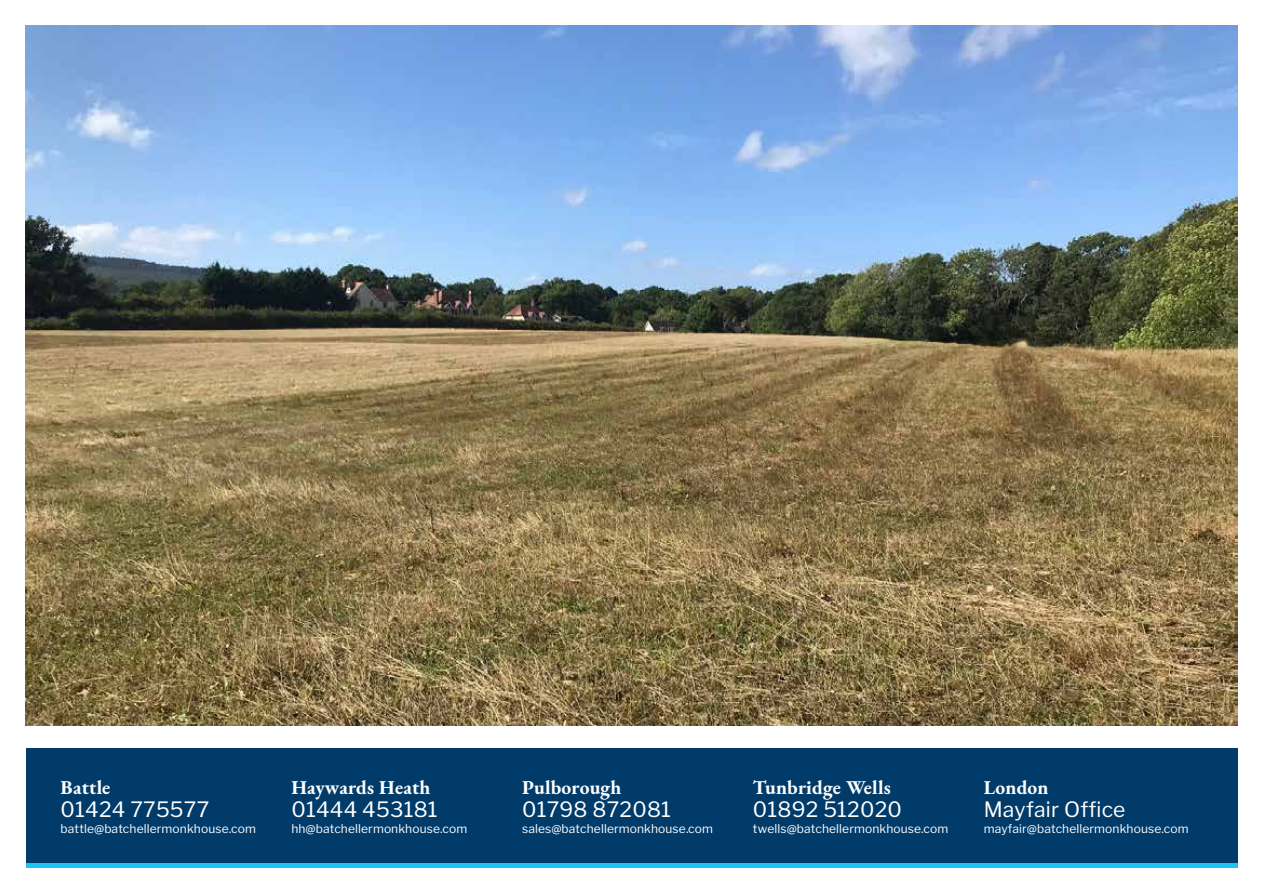
<style>
.page{position:relative;width:1263px;height:893px;background:#fff}
.page>*{position:absolute;margin:0;border:0;box-sizing:border-box;transform-origin:0 0}
.t1{font:21px "Libre Franklin";letter-spacing:.01em;color:#fff}
.t2{font:700 19.5px "EB Garamond";letter-spacing:.01em;color:#fff}
.t3{font:12px "Libre Franklin";letter-spacing:.01em;color:#fff}
</style>
<div class="page">
<div style="left:26px;top:748px;width:1211px;height:119px;background:#003b6a"></div>
<hr style="left:26px;top:863px;width:1211px;height:4px;background:#20c4f4">
<img style="left:26px;top:26px;width:1211px;height:699px">
<h2 class="t2" style="left:61px;top:774px;width:51px">Battle</h2>
<h1 class="t1" style="left:61px;top:796px;width:150px">01424 775577</h1>
<p class="t3" style="left:61px;top:822px;width:197px">battle@batchellermonkhouse.com</p>
<h2 class="t2" style="left:291px;top:774px;width:141px">Haywards Heath</h2>
<h1 class="t1" style="left:291px;top:796px;width:148px">01444 453181</h1>
<p class="t3" style="left:291px;top:822px;width:177px">hh@batchellermonkhouse.com</p>
<h2 class="t2" style="left:522px;top:774px;width:101px">Pulborough</h2>
<h1 class="t1" style="left:522px;top:796px;width:150px">01798 872081</h1>
<p class="t3" style="left:522px;top:822px;width:192px">sales@batchellermonkhouse.com</p>
<h2 class="t2" style="left:753px;top:774px;width:139px">Tunbridge Wells</h2>
<h1 class="t1" style="left:753px;top:796px;width:151px">01892 512020</h1>
<p class="t3" style="left:753px;top:822px;width:197px">twells@batchellermonkhouse.com</p>
<h2 class="t2" style="left:984px;top:774px;width:66px">London</h2>
<h1 class="t1" style="left:984px;top:796px;width:143px">Mayfair Office</h1>
<p class="t3" style="left:984px;top:822px;width:206px">mayfair@batchellermonkhouse.com</p>
</div>
